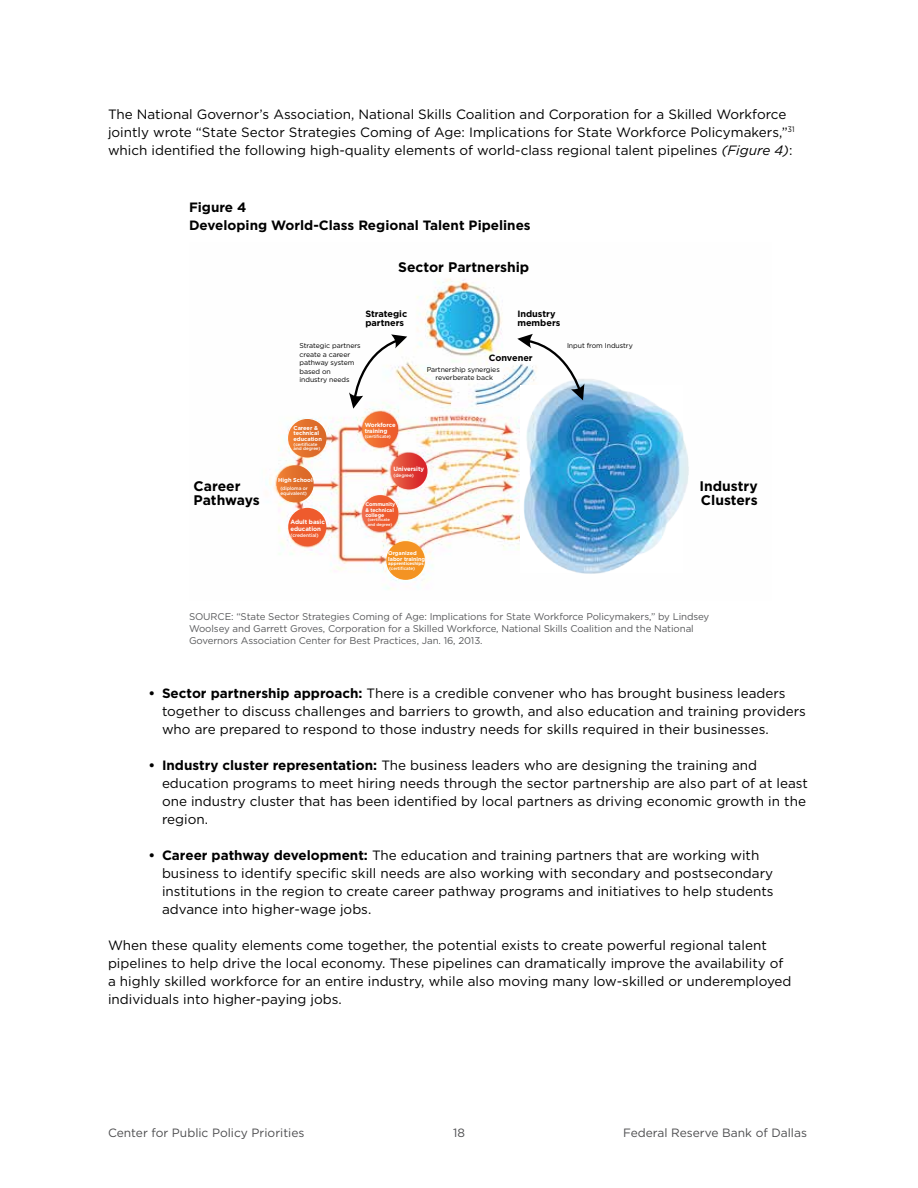
<style>
.page{position:relative;width:918px;height:1188px;background:#fff}
.page>*{position:absolute;margin:0;border:0;box-sizing:border-box;transform-origin:0 0}
.t1{font:700 13.95px/13.6px "Gotham";color:#000}
.t2{font:13.5px/18px "Gotham";color:#000}
.t3{font:700 13.5px/18px "Gotham";color:#000}
.t4{font:12px "Gotham";color:#4d4d4f}
.t5{font:9.75px/12px "Gotham";letter-spacing:-.01em;color:#58595b}
.t6{font:700 9.15px/9px "Gotham";color:#000}
.t7{font:7.05px/8.6px "Gotham";letter-spacing:-.01em;color:#000;text-align:center}
.t8{font:700 6.15px/6.4px "Gotham";letter-spacing:-.01em;color:#fff}
.t9{font:700 5.85px/5.8px "Gotham";letter-spacing:-.01em;color:#fff}
.t10{font:700 5.7px/5.7px "Gotham";letter-spacing:-.01em;color:#fff}
.t11{font:700 5.55px/5.7px "Gotham";letter-spacing:-.01em;color:#fff}
.t12{font:700 5.25px/5.2px "Gotham";letter-spacing:-.01em;color:#fff}
.t13{font:500 4.95px "Gotham";letter-spacing:-.01em;color:#fff}
.t14{font:500 4.8px/5.2px "Gotham";letter-spacing:-.01em;color:#fff}
.t15{font:500 4.65px "Gotham";letter-spacing:-.01em;color:#fff}
.t16{font:500 4.5px/3.9px "Gotham";letter-spacing:-.01em;color:#fff}
.t17{font:700 4.5px "Gotham";letter-spacing:-.01em;color:#fff}
.t18{font:500 4.05px/4.5px "Gotham";letter-spacing:-.01em;color:#fff}
.s1{font-style:italic}
.s2{font-weight:700}
</style>
<div class="page">
<img style="left:266px;top:279px;width:267px;height:310px">
<img style="left:506px;top:363px;width:183px;height:226px">
<div style="left:362px;top:412px;width:36px;height:35px;background:linear-gradient(to right,#f48037,#ec582c);border-radius:18px"></div>
<div style="left:391px;top:453px;width:36px;height:36px;background:linear-gradient(to right,#eb6a4b,#d61d26);border-radius:18px"></div>
<div style="left:362px;top:495px;width:36px;height:36px;background:linear-gradient(to right,#ef6a47,#ee5726);border-radius:18px"></div>
<div style="left:288px;top:419px;width:39px;height:38px;background:linear-gradient(to right,#ef7f33,#d7672a);border-radius:19px"></div>
<div style="left:386px;top:541px;width:39px;height:39px;background:#f49323;border-radius:50%"></div>
<svg style="left:277px;top:465px;width:37px;height:37px"></svg>
<div style="left:288px;top:508px;width:38px;height:38px;background:#ee5b2d;border-radius:19px"></div>
<svg style="left:349px;top:334px;width:58px;height:75px"></svg>
<svg style="left:517px;top:334px;width:67px;height:66px"></svg>
<p class="t2" style="left:108px;top:105px;width:688px">The National Governor’s Association, National Skills Coalition and Corporation for a Skilled Workforce jointly wrote “State Sector Strategies Coming of Age: Implications for State Workforce Policymakers,”<sup>31 </sup>which identified the following high-quality elements of world-class regional talent pipelines <span class="s1">(Figure 4)</span>:</p>
<p class="t3" style="left:189px;top:199px;width:343px">Figure 4<br>Developing World-Class Regional Talent Pipelines</p>
<p class="t1" style="left:398px;top:261px;width:133px">Sector Partnership</p>
<p class="t6" style="left:365px;top:309px;width:43px">Strategic partners</p>
<p class="t6" style="left:517px;top:309px;width:45px">Industry members</p>
<p class="t7" style="left:427px;top:365px;width:75px">Partnership synergies reverberate back</p>
<p class="t7" style="left:300px;top:341px;width:63px;text-align:left">Strategic partners create a career pathway system based on<br>industry needs</p>
<p class="t7" style="left:567px;top:341px;width:67px">Input from Industry</p>
<p class="t6" style="left:489px;top:353px;width:46px">Convener</p>
<p class="t9" style="left:365px;top:422px;width:32px">Workforce training</p>
<p class="t16" style="left:365px;top:434px;width:28px">(certificate)</p>
<p class="t8" style="left:394px;top:466px;width:32px">University</p>
<p class="t15" style="left:394px;top:472px;width:22px">(degree)</p>
<p class="t12" style="left:365px;top:502px;width:32px">Community &amp; technical college</p>
<p class="t18" style="left:368px;top:518px;width:26px">(certificate and degree)</p>
<p class="t10" style="left:294px;top:425px;width:30px">Career &amp; technical education</p>
<p class="t16" style="left:294px;top:443px;width:28px">(certificate and degree)</p>
<p class="t10" style="left:278px;top:478px;width:36px">High School</p>
<p class="t14" style="left:280px;top:485px;width:29px">(diploma or equivalent)</p>
<p class="t8" style="left:290px;top:519px;width:36px">Adult basic education</p>
<p class="t13" style="left:290px;top:532px;width:30px">(credential)</p>
<p class="t1" style="left:194px;top:479px;width:68px">Career<br>Pathways</p>
<p class="t1" style="left:700px;top:479px;width:60px">Industry<br>Clusters</p>
<p class="t11" style="left:388px;top:550px;width:38px">Organized labor training</p>
<p class="t17" style="left:388px;top:560px;width:37px">apprenticeships</p>
<p class="t16" style="left:389px;top:567px;width:27px">(certificate)</p>
<p class="t5" style="left:189px;top:611px;width:522px">SOURCE: “State Sector Strategies Coming of Age: Implications for State Workforce Policymakers,” by Lindsey<br>Woolsey and Garrett Groves, Corporation for a Skilled Workforce, National Skills Coalition and the National<br>Governors Association Center for Best Practices, Jan. 16, 2013.</p>
<p class="t2" style="left:162px;top:684px;width:645px;text-indent:-14px"><span class="s2">• Sector partnership approach:</span> There is a credible convener who has brought business leaders together to discuss challenges and barriers to growth, and also education and training providers who are prepared to respond to those industry needs for skills required in their businesses.</p>
<p class="t2" style="left:162px;top:756px;width:647px;text-indent:-14px"><span class="s2">• Industry cluster representation:</span> The business leaders who are designing the training and education programs to meet hiring needs through the sector partnership are also part of at least one industry cluster that has been identified by local partners as driving economic growth in the region.</p>
<p class="t2" style="left:162px;top:846px;width:613px;text-indent:-14px"><span class="s2">• Career pathway development:</span> The education and training partners that are working with business to identify specific skill needs are also working with secondary and postsecondary institutions in the region to create career pathway programs and initiatives to help students advance into higher-wage jobs.</p>
<p class="t2" style="left:108px;top:936px;width:685px">When these quality elements come together, the potential exists to create powerful regional talent pipelines to help drive the local economy. These pipelines can dramatically improve the availability of a highly skilled workforce for an entire industry, while also moving many low-skilled or underemployed individuals into higher-paying jobs.</p>
<p class="t4" style="left:108px;top:1125px;width:198px">Center for Public Policy Priorities</p>
<p class="t4" style="left:453px;top:1125px;width:13px">18</p>
<p class="t4" style="left:623px;top:1125px;width:185px">Federal Reserve Bank of Dallas</p>
</div>
